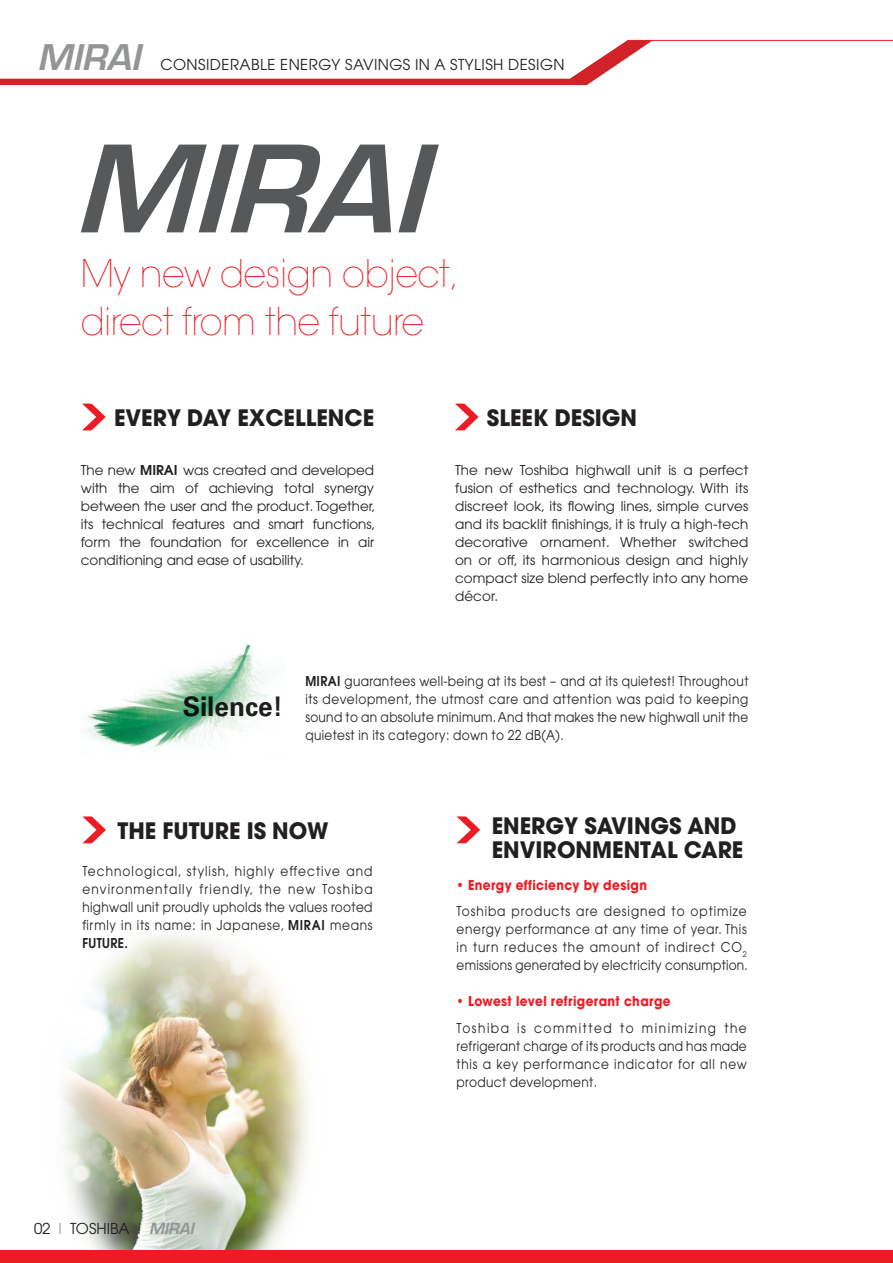
<style>
.page{position:relative;width:893px;height:1263px;background:#fff}
.page>*{position:absolute;margin:0;border:0;box-sizing:border-box;transform-origin:0 0}
.t1{font:200 37.95px/48.2px "Avant Garde";letter-spacing:-.01em;color:#ed1c24;scale:.94 1}
.t2{font:italic 600 34.5px "Eurostile";color:#939597}
.t3{font:700 27px "Univers";color:#221f1f}
.t4{font:700 22.5px/24px "Avant Garde";color:#221f1f}
.t5{font:15px "Avant Garde";letter-spacing:.03em;color:#221f1f}
.t6{font:15px "Avant Garde";color:#221f1f}
.t7{font:13.5px/18px "Avant Garde";letter-spacing:.03em;color:#221f1f;text-align:justify;scale:.9 1}
.t8{font:13.5px/18px "Avant Garde";letter-spacing:.03em;color:#221f1f;text-align:justify}
.t9{font:13.5px/26.5px "Avant Garde";letter-spacing:.125em;color:#221f1f;scale:.9 1}
.t10{font:13.5px/26.5px "Avant Garde";letter-spacing:.075em;color:#221f1f;scale:.9 1}
.s1{font-weight:600}
.s2{font-weight:200}
.s3{font-family:"Eurostile";font-weight:600;font-style:italic;color:#939597}
.s4{color:#ed1c24}
.s5{font-weight:700;color:#ed1c24}
</style>
<div class="page">
<img style="left:163px;top:933px;width:61px;height:317px">
<img style="left:224px;top:947px;width:84px;height:303px">
<img style="left:63px;top:934px;width:100px;height:316px">
<hr style="left:627px;top:40px;width:266px;height:1px;background:#ed1c24">
<svg style="left:0;top:40px;width:653px;height:45px"></svg>
<div style="left:0;top:1250px;width:893px;height:13px;background:#ed1c24"></div>
<svg style="left:82px;top:816px;width:24px;height:27px"></svg>
<svg style="left:457px;top:816px;width:23px;height:27px"></svg>
<svg style="left:81px;top:145px;width:310px;height:87px"></svg>
<svg style="left:398px;top:145px;width:41px;height:87px"></svg>
<svg style="left:82px;top:404px;width:24px;height:26px"></svg>
<svg style="left:455px;top:404px;width:24px;height:26px"></svg>
<img style="left:85px;top:644px;width:184px;height:106px">
<h2 class="t2" style="left:37px;top:38px;width:105px">MIRAI</h2>
<p class="t5" style="left:160px;top:58px;width:406px">CONSIDERABLE ENERGY SAVINGS IN A STYLISH DESIGN</p>
<h1 class="t1" style="left:81px;top:254px;width:404px">My new design object, direct from the future</h1>
<h3 class="t4" style="left:114px;top:408px;width:262px">EVERY DAY EXCELLENCE</h3>
<h3 class="t4" style="left:487px;top:408px;width:152px">SLEEK DESIGN</h3>
<p class="t8" style="left:81px;top:462px;width:296px">The new <span class="s1">MIRAI</span> was created and developed with the aim of achieving total synergy between the user and the product. Together, its technical features and smart functions, form the foundation for excellence in air conditioning and ease of usability.</p>
<p class="t8" style="left:455px;top:462px;width:295px">The new Toshiba highwall unit is a perfect fusion of esthetics and technology. With its discreet look, its flowing lines, simple curves and its backlit finishings, it is truly a high-tech decorative ornament. Whether switched on or off, its harmonious design and highly compact size blend perfectly into any home décor.</p>
<h3 class="t3" style="left:183px;top:691px;width:102px">Silence!</h3>
<p class="t7" style="left:305px;top:673px;width:494px"><span class="s1">MIRAI</span> guarantees well-being at its best – and at its quietest! Throughout its development, the utmost care and attention was paid to keeping sound to an absolute minimum. And that makes the new highwall unit the quietest in its category: down to 22 dB(A).</p>
<h3 class="t4" style="left:117px;top:821px;width:212px">THE FUTURE IS NOW</h3>
<p class="t7" style="left:82px;top:863px;width:324px">Technological, stylish, highly effective and environmentally friendly, the new Toshiba highwall unit proudly upholds the values rooted firmly in its name: in Japanese, <span class="s1">MIRAI</span> means <span class="s1">FUTURE.</span></p>
<p class="t6" style="left:34px;top:1222px;width:161px">02 <span class="s2">I</span> TOSHIBA <span class="s2">I</span> <span class="s3">MIRAI</span></p>
<h3 class="t4" style="left:492px;top:817px;width:253px">ENERGY SAVINGS AND<br>ENVIRONMENTAL CARE</h3>
<p class="t10" style="left:457px;top:873px;width:324px"><span class="s4">•</span> <span class="s5">Energy efficiency by design<br></span>Toshiba products are designed to optimize</p>
<p class="t7" style="left:457px;top:921px;width:325px">energy performance at any time of year. This in turn reduces the amount of indirect CO<sub>2 </sub>emissions generated by electricity consumption.</p>
<p class="t9" style="left:457px;top:989px;width:324px"><span class="s4">•</span> <span class="s5">Lowest level refrigerant charge<br></span>Toshiba is committed to minimizing the</p>
<p class="t7" style="left:457px;top:1038px;width:324px">refrigerant charge of its products and has made this a key performance indicator for all new product development.</p>
</div>
